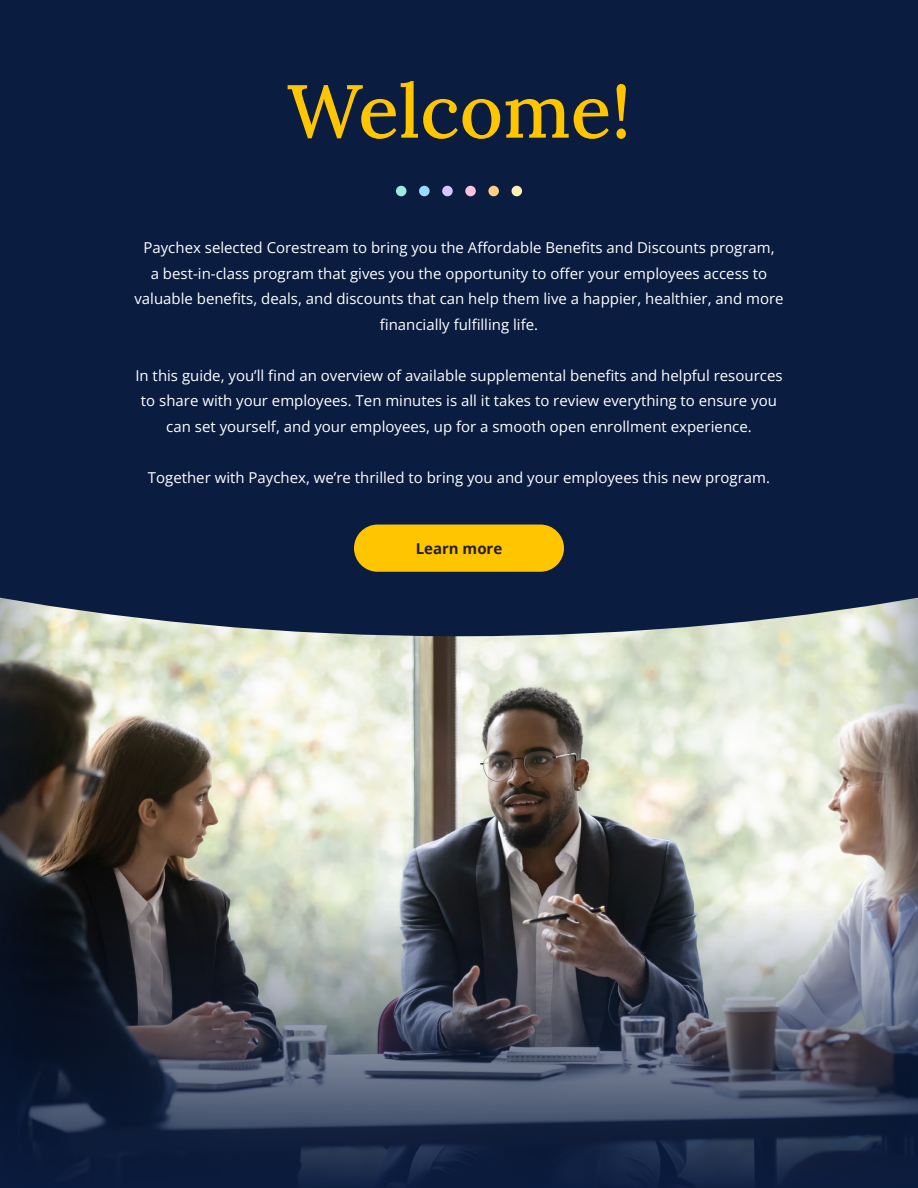
<style>
.page{position:relative;width:918px;height:1188px;background:#fff}
.page>*{position:absolute;margin:0;border:0;box-sizing:border-box;transform-origin:0 0}
.t1{font:500 75px "Lora";color:#ffc600}
.t2{font:15px/25.5px "Open Sans";color:#fff;text-align:center}
.t3{font:700 15px "Open Sans";color:#231f20}
</style>
<div class="page">
<img style="left:53px;top:636px;width:812px;height:264px">
<svg style="left:53px;top:900px;width:812px;height:288px;background:#444c5d"></svg>
<svg style="left:0;top:636px;width:53px;height:552px;background:#20252e"></svg>
<svg style="left:865px;top:636px;width:53px;height:552px;background:#6d6e77"></svg>
<div style="left:0;top:0;width:918px;height:636px;background:#0a1c40"></div>
<div style="left:465px;top:186px;width:11px;height:10px;background:#ffc1de;border-radius:50%"></div>
<div style="left:396px;top:186px;width:10px;height:10px;background:#9cebe0;border-radius:50%"></div>
<div style="left:419px;top:186px;width:11px;height:10px;background:#99dbff;border-radius:50%"></div>
<div style="left:442px;top:186px;width:11px;height:10px;background:#d6c6ff;border-radius:50%"></div>
<div style="left:488px;top:186px;width:11px;height:10px;background:#fc8;border-radius:50%"></div>
<div style="left:512px;top:186px;width:10px;height:10px;background:#fff0b3;border-radius:50%"></div>
<div style="left:354px;top:525px;width:210px;height:47px;background:#ffc600;border-radius:24px"></div>
<p class="t1" style="left:287px;top:54px;width:346px">Welcome!</p>
<p class="t2" style="left:134px;top:235px;width:651px">Paychex selected Corestream to bring you the Affordable Benefits and Discounts program,<br>a best-in-class program that gives you the opportunity to offer your employees access to valuable benefits, deals, and discounts that can help them live a happier, healthier, and more financially fulfilling life.</p>
<p class="t2" style="left:135px;top:362px;width:649px">In this guide, you’ll find an overview of available supplemental benefits and helpful resources to share with your employees. Ten minutes is all it takes to review everything to ensure you can set yourself, and your employees, up for a smooth open enrollment experience.</p>
<p class="t2" style="left:148px;top:464px;width:624px">Together with Paychex, we’re thrilled to bring you and your employees this new program.</p>
<p class="t3" style="left:416px;top:538px;width:88px">Learn more</p>
</div>
